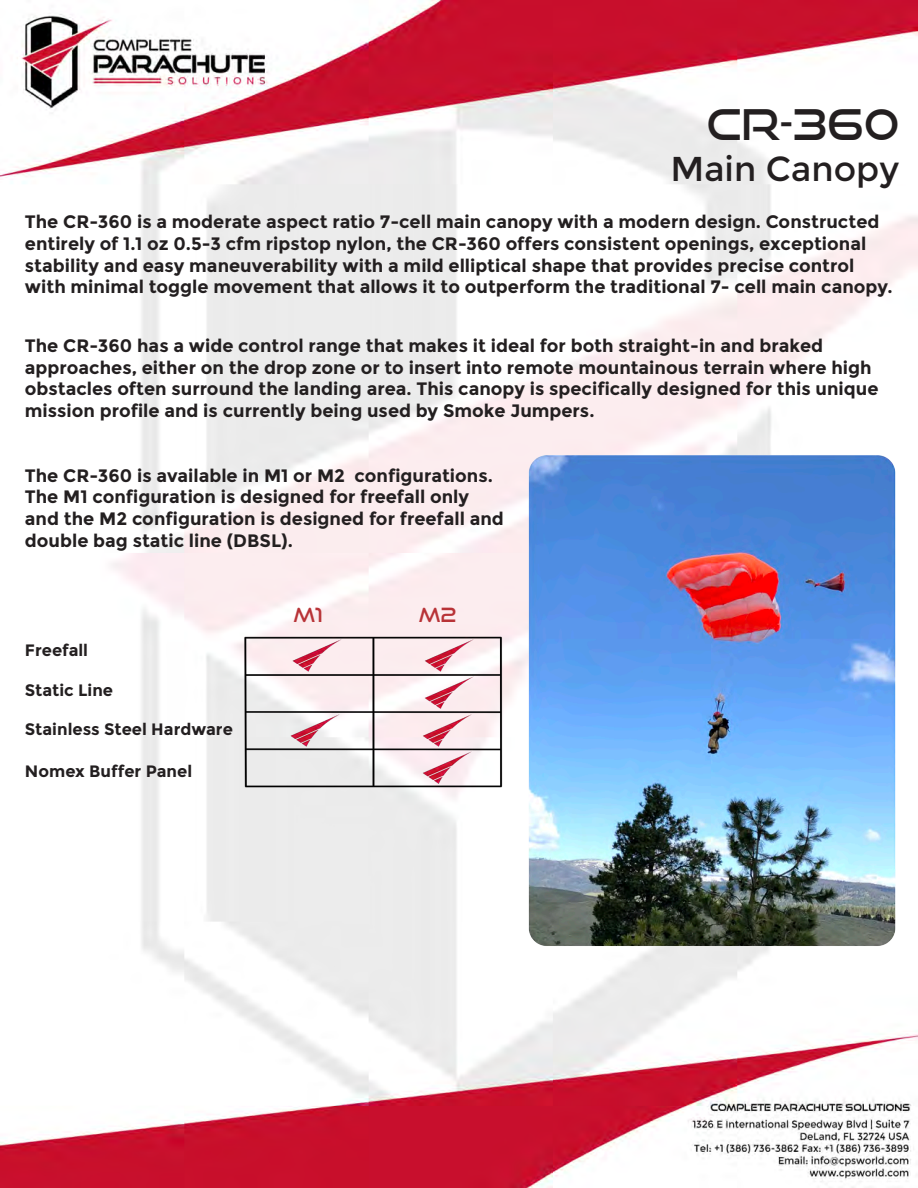
<style>
.page{position:relative;width:918px;height:1188px;background:#fff}
.page>*{position:absolute;margin:0;border:0;box-sizing:border-box;transform-origin:0 0}
.t1{font:42px "Good Times Rg";color:#231f20}
.t2{font:34.5px "Montserrat";color:#231f20}
.t3{font:19.5px "Good Times Rg";color:#b83337}
.t4{font:700 18px/21.6px "Montserrat";color:#231f20}
.t5{font:700 16.5px "Montserrat";color:#231f20}
</style>
<div class="page">
<img style="left:0;top:0;width:918px;height:1188px">
<img style="left:527px;top:455px;width:375px;height:503px">
<img style="left:238px;top:632px;width:270px;height:160px">
<p class="t1" style="left:707px;top:99px;width:194px">cr-360</p>
<p class="t2" style="left:670px;top:149px;width:230px">Main Canopy</p>
<p class="t4" style="left:25px;top:211px;width:869px">The CR-360 is a moderate aspect ratio 7-cell main canopy with a modern design. Constructed entirely of 1.1 oz 0.5-3 cfm ripstop nylon, the CR-360 offers consistent openings, exceptional stability and easy maneuverability with a mild elliptical shape that provides precise control with minimal toggle movement that allows it to outperform the traditional 7- cell main canopy.</p>
<p class="t4" style="left:25px;top:335px;width:800px">The CR-360 has a wide control range that makes it ideal for both straight-in and braked</p>
<p class="t4" style="left:25px;top:357px;width:855px">approaches, either on the drop zone or to insert into remote mountainous terrain where high obstacles often surround the landing area. This canopy is specifically designed for this unique mission profile and is currently being used by Smoke Jumpers.</p>
<p class="t4" style="left:25px;top:465px;width:480px">The CR-360 is available in M1 or M2 configurations.<br>The M1 configuration is designed for freefall only and the M2 configuration is designed for freefall and double bag static line (DBSL).</p>
<p class="t5" style="left:25px;top:640px;width:65px">Freefall</p>
<p class="t5" style="left:25px;top:680px;width:90px">Static Line</p>
<p class="t5" style="left:25px;top:720px;width:209px">Stainless Steel Hardware</p>
<p class="t5" style="left:25px;top:761px;width:169px">Nomex Buffer Panel</p>
<p class="t3" style="left:294px;top:603px;width:31px">M1</p>
<p class="t3" style="left:419px;top:603px;width:39px">M2</p>
</div>
